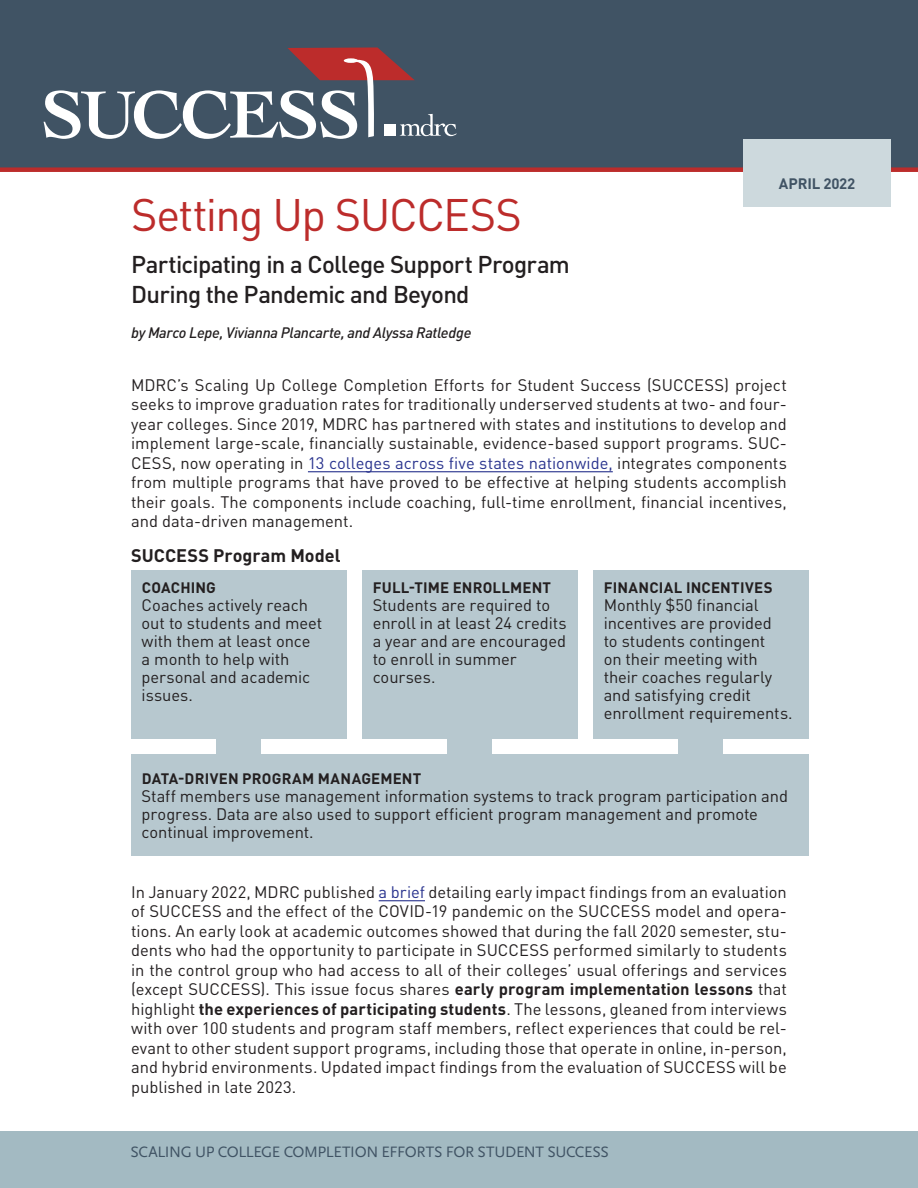
<style>
.page{position:relative;width:918px;height:1188px;background:#fff}
.page>*{position:absolute;margin:0;border:0;box-sizing:border-box;transform-origin:0 0}
.t1{font:45px "DINOT";letter-spacing:-.035em;color:#bc2c2b}
.Subtitle{font:500 24px/30px "DINOT";letter-spacing:-.03em;color:#231f20}
.Exhibit_Title{font:700 18px "DINOT";color:#231f20}
.Body_Text{font:16.5px/19.5px "DINOT";color:#231f20;text-align:justify}
.Exhibit_Text{font:16.5px/18px "DINOT";letter-spacing:-.005em;color:#231f20}
.t2{font:15.75px "Scala Sans OT";letter-spacing:-.02em;color:#405364}
.Exhibit_Subhead{font:700 15px "DINOT";letter-spacing:.015em;color:#231f20}
.Author{font:italic 500 15px "DINOT";letter-spacing:-.02em;color:#231f20}
.Date{font:700 15px "DINOT";letter-spacing:-.01em;color:#405364}
.s1{color:#29338e}
.s2{font-weight:700}
</style>
<div class="page">
<div style="left:0;top:1131px;width:918px;height:57px;background:#a3bac2"></div>
<div style="left:0;top:0;width:918px;height:169px;background:#405364"></div>
<div style="left:0;top:167px;width:918px;height:5px;background:#bc2c2b"></div>
<div style="left:743px;top:139px;width:148px;height:68px;background:#cdd9dd"></div>
<svg style="left:44px;top:47px;width:413px;height:92px"></svg>
<div style="left:385px;top:125px;width:11px;height:11px;background:#fff"></div>
<hr style="left:308px;top:471px;width:305px;height:1px;background:#29338e">
<hr style="left:379px;top:900px;width:46px;height:1px;background:#29338e">
<div style="left:131px;top:571px;width:215px;height:168px;background:#b7c8cf"></div>
<div style="left:362px;top:571px;width:215px;height:168px;background:#b7c8cf"></div>
<div style="left:593px;top:571px;width:215px;height:168px;background:#b7c8cf"></div>
<div style="left:131px;top:754px;width:677px;height:102px;background:#b7c8cf"></div>
<div style="left:216px;top:739px;width:45px;height:15px;background:#b7c8cf"></div>
<div style="left:447px;top:739px;width:45px;height:15px;background:#b7c8cf"></div>
<div style="left:678px;top:739px;width:45px;height:15px;background:#b7c8cf"></div>
<p class="Date" style="left:779px;top:172px;width:78px">APRIL 2022</p>
<p class="t1" style="left:131px;top:180px;width:392px">Setting Up SUCCESS</p>
<p class="Subtitle" style="left:131px;top:247px;width:440px">Participating in a College Support Program<br>During the Pandemic and Beyond</p>
<p class="Author" style="left:131px;top:321px;width:342px">by Marco Lepe, Vivianna Plancarte, and Alyssa Ratledge</p>
<p class="Body_Text" style="left:131px;top:374px;width:657px">MDRC’s Scaling Up College Completion Efforts for Student Success (SUCCESS) project seeks to improve graduation rates for traditionally underserved students at two- and four&shy;year colleges. Since 2019, MDRC has partnered with states and institutions to develop and implement large-scale, financially sustainable, evidence-based support programs. SUC-CESS, now operating in <span class="s1">13 colleges across five states nationwide,</span> integrates components from multiple programs that have proved to be effective at helping students accomplish their goals. The components include coaching, full-time enrollment, financial incentives, and data-driven management.</p>
<p class="Exhibit_Title" style="left:131px;top:542px;width:211px">SUCCESS Program Model</p>
<p class="Exhibit_Subhead" style="left:142px;top:575px;width:76px">COACHING</p>
<p class="Exhibit_Text" style="left:142px;top:594px;width:182px">Coaches actively reach out to students and meet with them at least once a month to help with personal and academic issues.</p>
<p class="Exhibit_Subhead" style="left:373px;top:575px;width:180px">FULL-TIME ENROLLMENT</p>
<p class="Exhibit_Text" style="left:373px;top:594px;width:196px">Students are required to enroll in at least 24 credits a year and are encouraged to enroll in summer courses.</p>
<p class="Exhibit_Subhead" style="left:604px;top:575px;width:170px">FINANCIAL INCENTIVES</p>
<p class="Exhibit_Text" style="left:604px;top:594px;width:191px">Monthly $50 financial incentives are provided<br>to students contingent<br>on their meeting with their coaches regularly and satisfying credit enrollment requirements.</p>
<p class="Exhibit_Subhead" style="left:142px;top:767px;width:281px">DATA-DRIVEN PROGRAM MANAGEMENT</p>
<p class="Exhibit_Text" style="left:142px;top:785px;width:648px">Staff members use management information systems to track program participation and progress. Data are also used to support efficient program management and promote continual improvement.</p>
<p class="Body_Text" style="left:131px;top:881px;width:657px">In January 2022, MDRC published <span class="s1">a brief</span> detailing early impact findings from an evaluation of SUCCESS and the effect of the COVID-19 pandemic on the SUCCESS model and opera&shy;tions. An early look at academic outcomes showed that during the fall 2020 semester, stu&shy;dents who had the opportunity to participate in SUCCESS performed similarly to students in the control group who had access to all of their colleges’ usual offerings and services (except SUCCESS). This issue focus shares <span class="s2">early program implementation lessons</span> that highlight <span class="s2">the experiences of participating students</span>. The lessons, gleaned from interviews with over 100 students and program staff members, reflect experiences that could be rel&shy;evant to other student support programs, including those that operate in online, in-person, and hybrid environments. Updated impact findings from the evaluation of SUCCESS will be published in late 2023.</p>
<p class="t2" style="left:131px;top:1144px;width:480px">SCALING UP COLLEGE COMPLETION EFFORTS FOR STUDENT SUCCESS</p>
</div>
